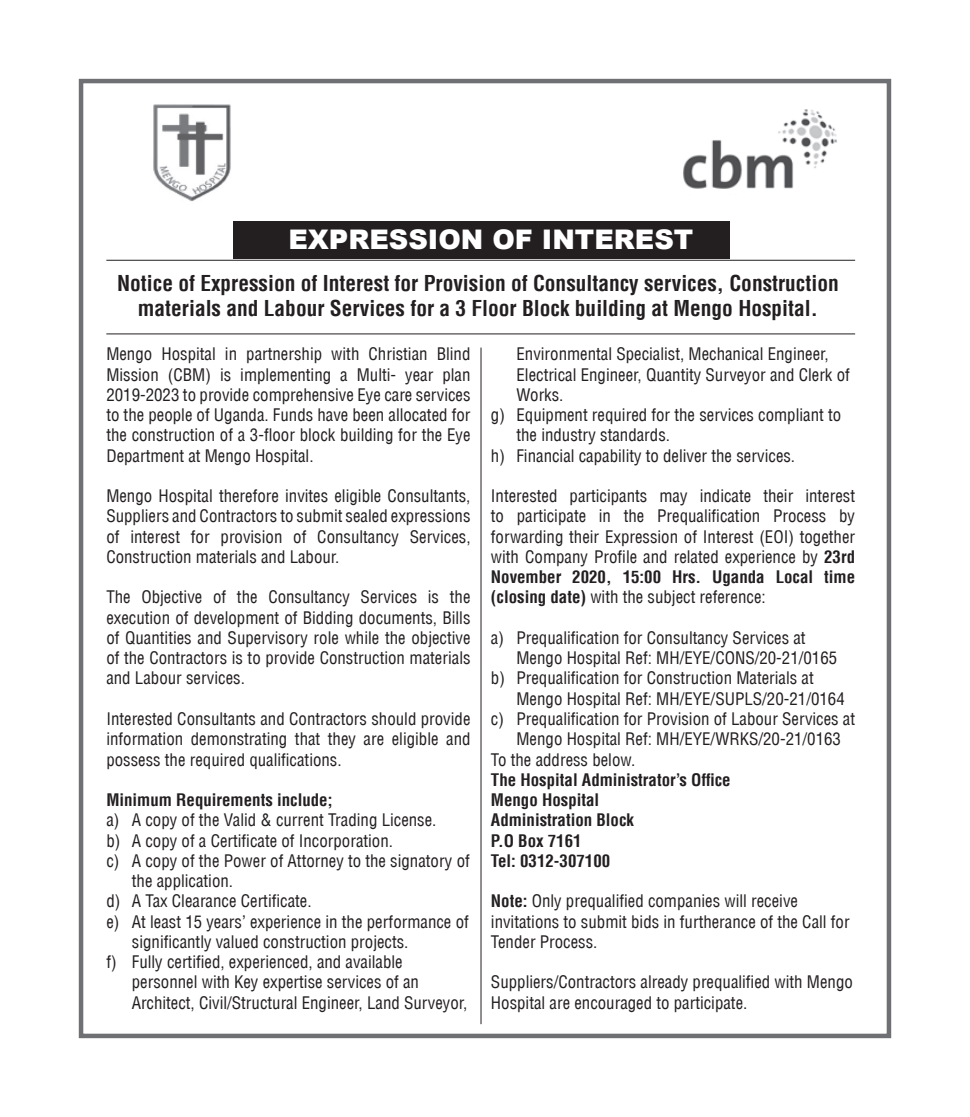
<style>
.page{position:relative;width:970px;height:1117px;background:#fff}
.page>*{position:absolute;margin:0;border:0;box-sizing:border-box;transform-origin:0 0}
.t1{font:27px "Arial MT Black";color:#fff}
.t2{font:700 condensed 21.38px/25.7px "Helvetica LT";color:#231f20;text-align:center}
.t3{font:condensed 16.88px/20.2px "Helvetica LT";color:#231f20;text-align:justify}
.t4{font:700 condensed 16.88px/20.2px "Helvetica LT";color:#231f20}
.s1{font-weight:700}
</style>
<div class="page">
<div style="left:233px;top:221px;width:496px;height:38px;background:#231f20"></div>
<hr style="left:106px;top:260px;width:749px;height:1px;background:#231f20">
<hr style="left:106px;top:333px;width:749px;height:1px;background:#231f20">
<img style="left:153px;top:104px;width:78px;height:97px">
<img style="left:683px;top:109px;width:154px;height:80px">
<hr style="left:480px;top:347px;width:1px;height:676px;background:#231f20">
<div style="left:79px;top:79px;width:812px;height:958px;border:4px solid #6f7073"></div>
<h1 class="t1" style="left:288px;top:222px;width:406px">EXPRESSION OF INTEREST</h1>
<p class="t2" style="left:117px;top:270px;width:723px">Notice of Expression of Interest for Provision of Consultancy services, Construction materials and Labour Services for a 3 Floor Block building at Mengo Hospital.</p>
<p class="t3" style="left:106px;top:344px;width:366px">Mengo Hospital in partnership with Christian Blind Mission (CBM) is implementing a Multi- year plan 2019-2023 to provide comprehensive Eye care services to the people of Uganda. Funds have been allocated for the construction of a 3-floor block building for the Eye Department at Mengo Hospital.</p>
<p class="t3" style="left:106px;top:485px;width:365px">Mengo Hospital therefore invites eligible Consultants, Suppliers and Contractors to submit sealed expressions of interest for provision of Consultancy Services, Construction materials and Labour.</p>
<p class="t3" style="left:106px;top:587px;width:366px">The Objective of the Consultancy Services is the execution of development of Bidding documents, Bills of Quantities and Supervisory role while the objective of the Contractors is to provide Construction materials and Labour services.</p>
<p class="t3" style="left:106px;top:708px;width:366px">Interested Consultants and Contractors should provide information demonstrating that they are eligible and possess the required qualifications.</p>
<p class="t4" style="left:106px;top:789px;width:227px">Minimum Requirements include;</p>
<p class="t3" style="left:106px;top:809px;width:331px">a) A copy of the Valid &amp; current Trading License.</p>
<p class="t3" style="left:106px;top:830px;width:288px">b) A copy of a Certificate of Incorporation.</p>
<p class="t3" style="left:106px;top:850px;width:365px">c) A copy of the Power of Attorney to the signatory of</p>
<p class="t3" style="left:132px;top:870px;width:103px">the application.</p>
<p class="t3" style="left:106px;top:890px;width:207px">d) A Tax Clearance Certificate.</p>
<p class="t3" style="left:106px;top:911px;width:364px">e) At least 15 years’ experience in the performance of</p>
<p class="t3" style="left:132px;top:931px;width:278px">significantly valued construction projects.</p>
<p class="t3" style="left:106px;top:951px;width:298px">f) Fully certified, experienced, and available</p>
<p class="t3" style="left:132px;top:971px;width:289px">personnel with Key expertise services of an</p>
<p class="t3" style="left:132px;top:992px;width:337px">Architect, Civil/Structural Engineer, Land Surveyor,</p>
<p class="t3" style="left:516px;top:344px;width:314px">Environmental Specialist, Mechanical Engineer,</p>
<p class="t3" style="left:516px;top:364px;width:335px">Electrical Engineer, Quantity Surveyor and Clerk of</p>
<p class="t3" style="left:516px;top:384px;width:49px">Works.</p>
<p class="t3" style="left:491px;top:404px;width:352px">g) Equipment required for the services compliant to</p>
<p class="t3" style="left:516px;top:425px;width:155px">the industry standards.</p>
<p class="t3" style="left:491px;top:445px;width:306px">h) Financial capability to deliver the services.</p>
<p class="t3" style="left:491px;top:485px;width:366px">Interested participants may indicate their interest to participate in the Prequalification Process by forwarding their Expression of Interest (EOI) together with Company Profile and related experience by <span class="s1">23rd November 2020, 15:00 Hrs. Uganda Local time (closing date)</span> with the subject reference:</p>
<p class="t3" style="left:491px;top:627px;width:316px">a) Prequalification for Consultancy Services at</p>
<p class="t3" style="left:516px;top:647px;width:322px">Mengo Hospital Ref: MH/EYE/CONS/20-21/0165</p>
<p class="t3" style="left:491px;top:668px;width:324px">b) Prequalification for Construction Materials at</p>
<p class="t3" style="left:516px;top:688px;width:330px">Mengo Hospital Ref: MH/EYE/SUPLS/20-21/0164</p>
<p class="t3" style="left:491px;top:708px;width:365px">c) Prequalification for Provision of Labour Services at</p>
<p class="t3" style="left:516px;top:728px;width:326px">Mengo Hospital Ref: MH/EYE/WRKS/20-21/0163</p>
<p class="t3" style="left:491px;top:749px;width:146px">To the address below.</p>
<p class="t4" style="left:491px;top:769px;width:241px">The Hospital Administrator’s Office<br>Mengo Hospital<br>Administration Block<br>P.O Box 7161<br>Tel: 0312-307100</p>
<p class="t3" style="left:491px;top:890px;width:360px;text-align:left"><span class="s1">Note:</span> Only prequalified companies will receive invitations to submit bids in furtherance of the Call for<br>Tender Process.</p>
<p class="t3" style="left:491px;top:971px;width:363px">Suppliers/Contractors already prequalified with Mengo<br>Hospital are encouraged to participate.</p>
</div>
